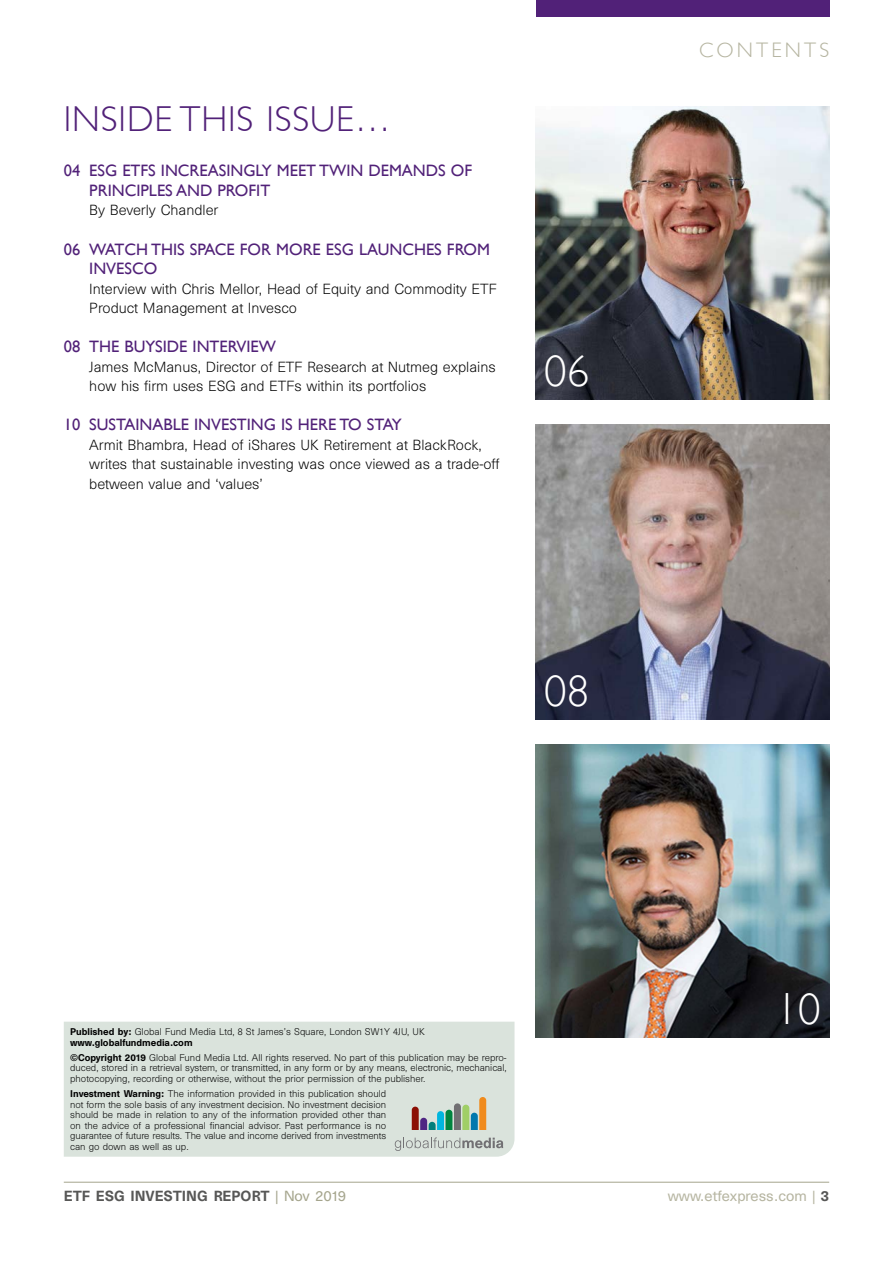
<style>
.page{position:relative;width:893px;height:1263px;background:#fff}
.page>*{position:absolute;margin:0;border:0;box-sizing:border-box;transform-origin:0 0}
.t1{font:300 45px "Gill Sans";color:#fff}
.t2{font:300 36px "Gill Sans";letter-spacing:.025em;color:#512178}
.t3{font:300 21px "Gill Sans";letter-spacing:.15em;color:#b6b5a1}
.t4{font:16.5px/19.5px "Gill Sans";color:#512178}
.t5{font:300 13.5px/19.5px "Unica SB";color:#000}
.t6{font:500 13.5px "Unica SB";color:#575756}
.t7{font:13.5px "Unica SB";color:#b6b5a1}
.t8{font:300 9px/10.6px "Unica SB";color:#000;text-align:justify}
.s1{font-weight:500}
.s2{font-weight:400;color:#a5a58d}
.s3{font-weight:500;color:#575756}
</style>
<div class="page">
<div style="left:64px;top:1022px;width:450px;height:135px;background:#dae3dc"></div>
<svg style="left:395px;top:1137px;width:108px;height:14px"></svg>
<svg style="left:412px;top:1097px;width:74px;height:33px"></svg>
<img style="left:536px;top:106px;width:293px;height:294px">
<img style="left:536px;top:424px;width:293px;height:296px">
<img style="left:536px;top:744px;width:293px;height:294px">
<hr style="left:64px;top:1182px;width:765px;height:1px;background:#a5a58d">
<div style="left:536px;top:0;width:293px;height:17px;background:#512178"></div>
<h2 class="t2" style="left:64px;top:91px;width:329px">INSIDE THIS ISSUE…</h2>
<h3 class="t4" style="left:89px;top:161px;width:384px;text-indent:-26px">04 ESG ETFS INCREASINGLY MEET TWIN DEMANDS OF<br>PRINCIPLES AND PROFIT</h3>
<h3 class="t5" style="left:89px;top:201px;width:131px">By Beverly Chandler</h3>
<h3 class="t4" style="left:89px;top:239px;width:402px;text-indent:-26px">06 WATCH THIS SPACE FOR MORE ESG LAUNCHES FROM<br>INVESCO</h3>
<h3 class="t5" style="left:89px;top:279px;width:409px">Interview with Chris Mellor, Head of Equity and Commodity ETF<br>Product Management at Invesco</h3>
<h3 class="t4" style="left:64px;top:336px;width:214px">08 THE BUYSIDE INTERVIEW</h3>
<h3 class="t5" style="left:89px;top:357px;width:408px">James McManus, Director of ETF Research at Nutmeg explains how his firm uses ESG and ETFs within its portfolios</h3>
<h3 class="t4" style="left:64px;top:414px;width:340px">10 SUSTAINABLE INVESTING IS HERE TO STAY</h3>
<h3 class="t5" style="left:89px;top:435px;width:412px">Armit Bhambra, Head of iShares UK Retirement at BlackRock, writes that sustainable investing was once viewed as a trade-off between value and ‘values’</h3>
<h1 class="t1" style="left:544px;top:336px;width:46px">06</h1>
<h1 class="t1" style="left:544px;top:656px;width:46px">08</h1>
<h3 class="t3" style="left:699px;top:34px;width:132px">CONTENTS</h3>
<p class="t8" style="left:70px;top:1027px;width:356px"><span class="s1">Published by:</span> Global Fund Media Ltd, 8 St James’s Square, London SW1Y 4JU, UK <span class="s1">www.globalfundmedia.com</span></p>
<p class="t8" style="left:70px;top:1052px;width:438px"><span class="s1">©Copyright 2019</span> Global Fund Media Ltd. All rights reserved. No part of this publication may be repro&shy;duced, stored in a retrieval system, or transmitted, in any form or by any means, electronic, mechanical, photocopying, recording or otherwise, without the prior permission of the publisher.</p>
<p class="t8" style="left:70px;top:1088px;width:318px"><span class="s1">Investment Warning:</span> The information provided in this publication should not form the sole basis of any investment decision. No investment decision should be made in relation to any of the information provided other than on the advice of a professional financial advisor. Past performance is no guarantee of future results. The value and income derived from investments can go down as well as up.</p>
<h1 class="t1" style="left:776px;top:974px;width:46px">10</h1>
<h3 class="t6" style="left:64px;top:1187px;width:284px">ETF ESG INVESTING REPORT <span class="s2">| Nov 2019</span></h3>
<h3 class="t7" style="left:668px;top:1188px;width:163px">www.etfexpress.com | <span class="s3">3</span></h3>
</div>
